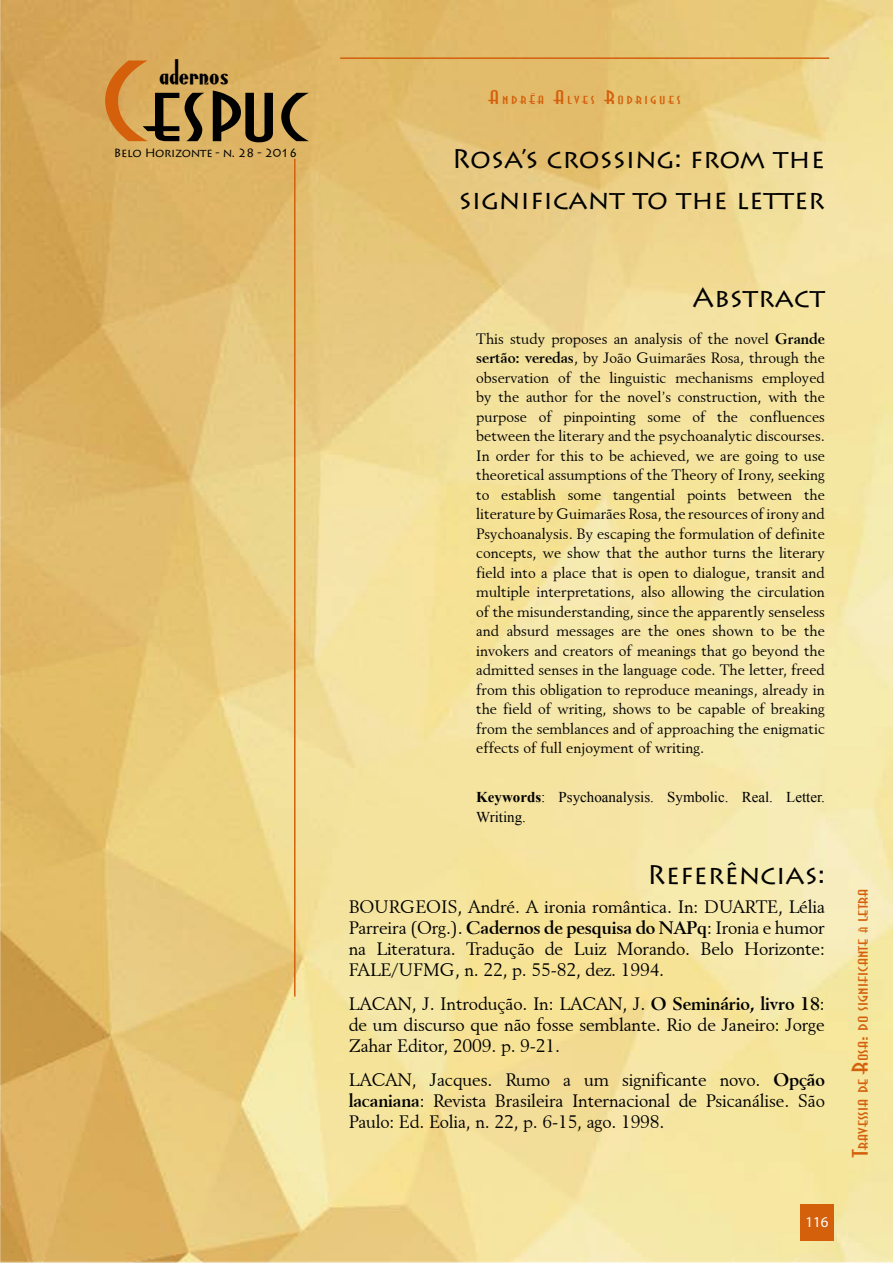
<style>
.page{position:relative;width:893px;height:1263px;background:#fff}
.page>*{position:absolute;margin:0;border:0;box-sizing:border-box;transform-origin:0 0}
.t1{font:expanded 108px "Asia";color:#000}
.t2{font:30px "Anchor Steam NF";color:#000}
.t3{font:27px/40.5px "Lithos Pro";color:#000}
.t4{font:expanded 21px "Asia";color:#d4600c}
.t5{font:18px/21px "Revival 565 BT";letter-spacing:-.01em;color:#000;text-align:justify}
.t6{font:expanded 18px "Asia";letter-spacing:.14em;color:#d4600c}
.t7{font:15px/19.5px "Revival 565 BT";color:#000;text-align:justify}
.t8{font:15px/19.5px "Times New Roman";color:#000}
.t9{font:15px "Myriad Pro";color:#fff}
.t10{font:12px "Lithos Pro";letter-spacing:-.03em;color:#000}
.s1{color:#d4600c}
.s2{font-size:12px}
.s3{font-weight:700}
.s4{font-size:10.5px}
</style>
<div class="page">
<img style="left:0;top:0;width:893px;height:1263px">
<div style="left:800px;top:1203px;width:34px;height:37px;background:#d4600c"></div>
<hr style="left:294px;top:159px;width:2px;height:837px;background:#d4600c">
<hr style="left:340px;top:57px;width:489px;height:2px;background:#d4600c">
<h2 class="t2" style="left:159px;top:51px;width:71px">adernos</h2>
<h1 class="t1" style="left:101px;top:42px;width:208px"><span class="s1">C</span>espuc</h1>
<p class="t10" style="left:114px;top:146px;width:185px">Belo Horizonte - n. 28 - 2016</p>
<h3 class="t3" style="left:452px;top:139px;width:375px">Rosa’s crossing: from the significant to the letter</h3>
<p class="t6" style="left:489px;top:88px;width:194px">Andr<span class="s2">é</span>a Alves Rodrigues</p>
<h3 class="t3" style="left:693px;top:278px;width:134px">Abstract</h3>
<p class="t7" style="left:476px;top:328px;width:350px">This study proposes an analysis of the novel <span class="s3">Grande sertão: veredas</span>, by João Guimarães Rosa, through the observation of the linguistic mechanisms employed by the author for the novel’s construction, with the purpose of pinpointing some of the confluences between the literary and the psychoanalytic discourses.<br>In order for this to be achieved, we are going to use theoretical assumptions of the Theory of Irony, seeking to establish some tangential points between the literature by Guimarães Rosa, the resources of irony and Psychoanalysis. By escaping the formulation of definite concepts, we show that the author turns the literary field into a place that is open to dialogue, transit and multiple interpretations, also allowing the circulation of the misunderstanding, since the apparently senseless and absurd messages are the ones shown to be the invokers and creators of meanings that go beyond the admitted senses in the language code. The letter, freed from this obligation to reproduce meanings, already in the field of writing, shows to be capable of breaking from the semblances and of approaching the enigmatic effects of full enjoyment of writing.</p>
<p class="t8" style="left:476px;top:787px;width:350px"><span class="s3">Keywords</span>: Psychoanalysis. Symbolic. Real. Letter.<br>Writing.</p>
<h3 class="t3" style="left:647px;top:854px;width:179px">Referências:</h3>
<p class="t5" style="left:349px;top:896px;width:478px">BOURGEOIS, André. A ironia romântica. In: DUARTE, Lélia Parreira (Org.). <span class="s3">Cadernos de pesquisa do NAPq</span>: Ironia e humor na Literatura. Tradução de Luiz Morando. Belo Horizonte:<br>FALE/UFMG, n. 22, p. 55-82, dez. 1994.</p>
<p class="t5" style="left:349px;top:993px;width:478px">LACAN, J. Introdução. In: LACAN, J. <span class="s3">O Seminário, livro 18</span>: de um discurso que não fosse semblante. Rio de Janeiro: Jorge Zahar Editor, 2009. p. 9-21.</p>
<p class="t5" style="left:349px;top:1068px;width:478px">LACAN, Jacques. Rumo a um significante novo. <span class="s3">Opção lacaniana</span>: Revista Brasileira Internacional de Psicanálise. São Paulo: Ed. Eolia, n. 22, p. 6-15, ago. 1998.</p>
<h3 class="t4" style="left:848px;top:1157px;width:270px;rotate:-90deg">Travessia de Rosa: do significante <span class="s4">à</span> letra</h3>
<p class="t9" style="left:805px;top:1213px;width:25px">116</p>
</div>
